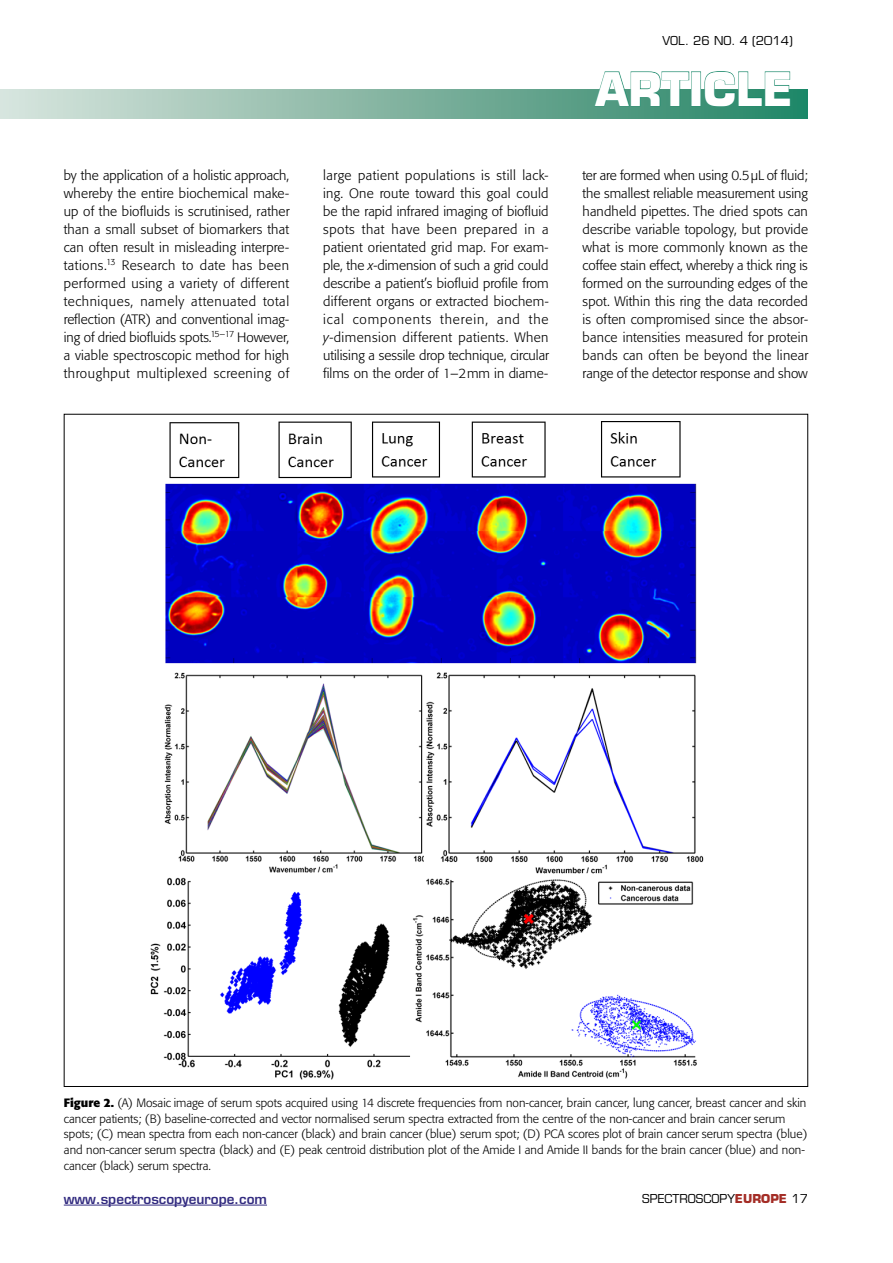
<style>
.page{position:relative;width:893px;height:1263px;background:#fff}
.page>*{position:absolute;margin:0;border:0;box-sizing:border-box;transform-origin:0 0}
.t1{font:700 45px "Eurostile";color:#fff}
.t2{font:300 13.5px/18px "Formata BQ";color:#000;text-align:justify}
.t3{font:600 13.5px "Eurostile";color:#322b80}
.t4{font:300 12px/15.8px "Formata BQ";color:#000}
.t5{font:12px "Eurostile";color:#000}
.s1{font-style:italic}
.s2{font-weight:700}
.s3{font-weight:700;color:#a42d26}
</style>
<div class="page">
<div style="left:0;top:89px;width:808px;height:29px;background:linear-gradient(to right,#dae4dc,#248465)"></div>
<svg style="left:594px;top:71px;width:95px;height:35px"></svg>
<div style="left:691px;top:72px;width:10px;height:34px;border:1px solid #168768"></div>
<svg style="left:704px;top:71px;width:87px;height:36px"></svg>
<hr style="left:64px;top:1205px;width:203px;height:1px;background:#322b80">
<img style="left:150px;top:421px;width:554px;height:658px">
<p class="t5" style="left:662px;top:33px;width:132px">VOL. 26 NO. 4 (2014)</p>
<h1 class="t1" style="left:596px;top:61px;width:199px">ARTICLE</h1>
<p class="t2" style="left:64px;top:166px;width:227px">by the application of a holistic approach, whereby the entire biochemical make&shy;up of the biofluids is scrutinised, rather than a small subset of biomarkers that can often result in misleading interpre&shy;tations.<sup>13</sup> Research to date has been performed using a variety of different techniques, namely attenuated total reflection (ATR) and conventional imag&shy;ing of dried biofluids spots.<sup>15–17</sup> However, a viable spectroscopic method for high throughput multiplexed screening of</p>
<p class="t2" style="left:323px;top:166px;width:227px">large patient populations is still lack&shy;ing. One route toward this goal could be the rapid infrared imaging of biofluid spots that have been prepared in a patient orientated grid map. For exam&shy;ple, the <span class="s1">x</span>-dimension of such a grid could describe a patient’s biofluid profile from different organs or extracted biochem&shy;ical components therein, and the <span class="s1">y</span>-dimension different patients. When utilising a sessile drop technique, circular films on the order of 1–2mm in diame-</p>
<p class="t2" style="left:583px;top:166px;width:228px">ter are formed when using 0.5µL of fluid; the smallest reliable measurement using handheld pipettes. The dried spots can describe variable topology, but provide what is more commonly known as the coffee stain effect, whereby a thick ring is formed on the surrounding edges of the spot. Within this ring the data recorded is often compromised since the absor&shy;bance intensities measured for protein bands can often be beyond the linear range of the detector response and show</p>
<p class="t4" style="left:64px;top:1095px;width:745px"><span class="s2">Figure 2.</span> (A) Mosaic image of serum spots acquired using 14 discrete frequencies from non-cancer, brain cancer, lung cancer, breast cancer and skin cancer patients; (B) baseline-corrected and vector normalised serum spectra extracted from the centre of the non-cancer and brain cancer serum spots; (C) mean spectra from each non-cancer (black) and brain cancer (blue) serum spot; (D) PCA scores plot of brain cancer serum spectra (blue) and non-cancer serum spectra (black) and (E) peak centroid distribution plot of the Amide I and Amide II bands for the brain cancer (blue) and non&shy;cancer (black) serum spectra.</p>
<p class="t3" style="left:64px;top:1190px;width:205px">www.spectroscopyeurope.com</p>
<p class="t5" style="left:642px;top:1191px;width:167px">SPECTROSCOPY<span class="s3">EUROPE</span> 17</p>
</div>
